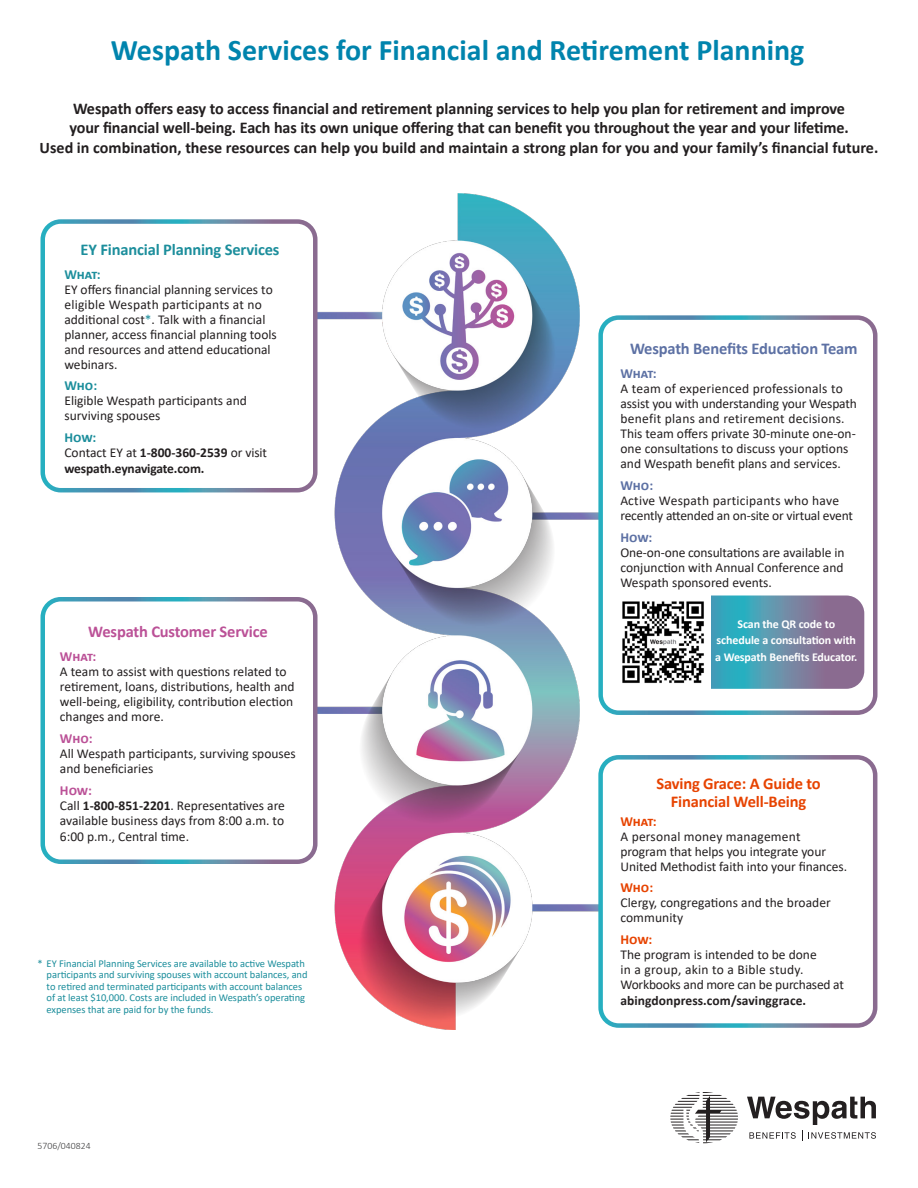
<style>
.page{position:relative;width:918px;height:1188px;background:#fff}
.page>*{position:absolute;margin:0;border:0;box-sizing:border-box;transform-origin:0 0}
.t1{font:700 30px "Calibri";color:#0084ad}
.t2{font:700 16.5px "Calibri";letter-spacing:-.005em;color:#231f20}
.t3{font:700 16.5px/18px "Calibri";letter-spacing:-.01em;color:#e74300;text-align:center}
.t4{font:700 16.5px "Calibri";letter-spacing:-.01em;color:#5d71a4}
.t5{font:700 16.5px "Calibri";letter-spacing:-.01em;color:#1c8e9c}
.t6{font:700 16.5px "Calibri";letter-spacing:-.01em;color:#bb5197}
.t7{font:700 16.2px "Calibri";color:#231f20}
.t8{font:700 13.8px "Calibri";letter-spacing:-.005em;color:#1c8e9c}
.t9{font:700 13.8px "Calibri";letter-spacing:-.005em;color:#5d71a4}
.t10{font:700 13.8px "Calibri";letter-spacing:-.005em;color:#bb5197}
.t11{font:700 13.8px "Calibri";letter-spacing:-.005em;color:#e74300}
.t12{font:13.5px/15px "Calibri";color:#231f20}
.t13{font:700 13.5px/16.2px "Calibri";letter-spacing:-.01em;color:#231f20}
.t14{font:700 12px/16.5px "Calibri";letter-spacing:-.01em;color:#fff;text-align:center}
.t15{font:10.5px/11.4px "Calibri";letter-spacing:-.005em;color:#1c8e9c}
.t16{font:300 9.75px "Calibri";color:#3e3e3f}
.s1{color:#1c8e9c}
.s2{font-weight:400}
.s3{font-weight:700}
</style>
<div class="page">
<img style="left:308px;top:194px;width:298px;height:836px">
<div style="left:601px;top:318px;width:274px;height:395px;background:#fff;border-radius:18px"></div>
<div style="left:598px;top:315px;width:280px;height:400px;border:4px solid #fff;border-radius:18px"></div>
<svg style="left:711px;top:596px;width:153px;height:93px;background:#658ca7"></svg>
<div style="left:43px;top:222px;width:272px;height:268px;background:#fff;border-radius:18px"></div>
<div style="left:40px;top:219px;width:278px;height:273px;border:4px solid #fff;border-radius:18px"></div>
<div style="left:43px;top:599px;width:272px;height:263px;background:#fff;border-radius:18px"></div>
<div style="left:40px;top:597px;width:278px;height:267px;border:4px solid #fff;border-radius:18px"></div>
<div style="left:601px;top:757px;width:274px;height:269px;background:#fff;border-radius:18px"></div>
<div style="left:598px;top:755px;width:279px;height:273px;border:4px solid #fff;border-radius:18px"></div>
<svg style="left:747px;top:1097px;width:129px;height:43px"></svg>
<svg style="left:670px;top:1092px;width:68px;height:51px"></svg>
<img style="left:622px;top:601px;width:82px;height:82px">
<p class="t1" style="left:111px;top:29px;width:695px">Wespath Services for Financial and Retirement Planning</p>
<p class="t2" style="left:73px;top:97px;width:774px">Wespath offers easy to access financial and retirement planning services to help you plan for retirement and improve</p>
<p class="t2" style="left:69px;top:116px;width:781px">your financial well-being. Each has its own unique offering that can benefit you throughout the year and your lifetime.</p>
<p class="t7" style="left:40px;top:136px;width:840px">Used in combination, these resources can help you build and maintain a strong plan for you and your family’s financial future.</p>
<p class="t5" style="left:81px;top:237px;width:200px">EY Financial Planning Services</p>
<p class="t8" style="left:64px;top:264px;width:38px">What:</p>
<p class="t12" style="left:64px;top:281px;width:214px">EY offers financial planning services to eligible Wespath participants at no additional cost<span class="s1">*</span>. Talk with a financial planner, access financial planning tools and resources and attend educational webinars.</p>
<p class="t8" style="left:64px;top:376px;width:34px">Who:</p>
<p class="t12" style="left:64px;top:393px;width:184px">Eligible Wespath participants and surviving spouses</p>
<p class="t8" style="left:64px;top:428px;width:33px">How:</p>
<p class="t13" style="left:64px;top:444px;width:204px"><span class="s2">Contact EY at</span> 1-800-360-2539 <span class="s2">or visit </span>wespath.eynavigate.com.</p>
<p class="t6" style="left:88px;top:620px;width:181px">Wespath Customer Service</p>
<p class="t10" style="left:60px;top:647px;width:38px">What:</p>
<p class="t12" style="left:60px;top:664px;width:236px">A team to assist with questions related to retirement, loans, distributions, health and well-being, eligibility, contribution election changes and more.</p>
<p class="t10" style="left:60px;top:728px;width:34px">Who:</p>
<p class="t12" style="left:60px;top:745px;width:237px">All Wespath participants, surviving spouses and beneficiaries</p>
<p class="t10" style="left:60px;top:780px;width:33px">How:</p>
<p class="t12" style="left:60px;top:797px;width:227px;line-height:15.6px;text-align:justify">Call <span class="s3">1-800-851-2201</span>. Representatives are available business days from 8:00 a.m. to 6:00 p.m., Central time.</p>
<p class="t15" style="left:47px;top:958px;width:262px;text-indent:-9px">* EY Financial Planning Services are available to active Wespath participants and surviving spouses with account balances, and to retired and terminated participants with account balances of at least $10,000. Costs are included in Wespath’s operating expenses that are paid for by the funds.</p>
<p class="t16" style="left:38px;top:1139px;width:54px">5706/040824</p>
<p class="t4" style="left:630px;top:337px;width:229px">Wespath Benefits Education Team</p>
<p class="t9" style="left:620px;top:364px;width:38px">What:</p>
<p class="t12" style="left:620px;top:381px;width:238px">A team of experienced professionals to assist you with understanding your Wespath benefit plans and retirement decisions.<br>This team offers private 30-minute one-on&shy;one consultations to discuss your options and Wespath benefit plans and services.</p>
<p class="t9" style="left:620px;top:475px;width:34px">Who:</p>
<p class="t12" style="left:620px;top:492px;width:234px">Active Wespath participants who have recently attended an on-site or virtual event</p>
<p class="t9" style="left:620px;top:527px;width:33px">How:</p>
<p class="t12" style="left:620px;top:544px;width:226px;text-align:justify">One-on-one consultations are available in conjunction with Annual Conference and Wespath sponsored events.</p>
<p class="t14" style="left:715px;top:615px;width:144px">Scan the QR code to schedule a consultation with a Wespath Benefits Educator.</p>
<p class="t3" style="left:656px;top:774px;width:166px">Saving Grace: A Guide to<br>Financial Well-Being</p>
<p class="t11" style="left:620px;top:811px;width:38px">What:</p>
<p class="t12" style="left:620px;top:828px;width:228px">A personal money management program that helps you integrate your<br>United Methodist faith into your finances.</p>
<p class="t11" style="left:620px;top:878px;width:34px">Who:</p>
<p class="t12" style="left:620px;top:895px;width:212px">Clergy, congregations and the broader community</p>
<p class="t11" style="left:620px;top:930px;width:33px">How:</p>
<p class="t12" style="left:620px;top:947px;width:225px;line-height:15.5px">The program is intended to be done<br>in a group, akin to a Bible study.<br>Workbooks and more can be purchased at <span class="s3">abingdonpress.com/savinggrace.</span></p>
</div>
